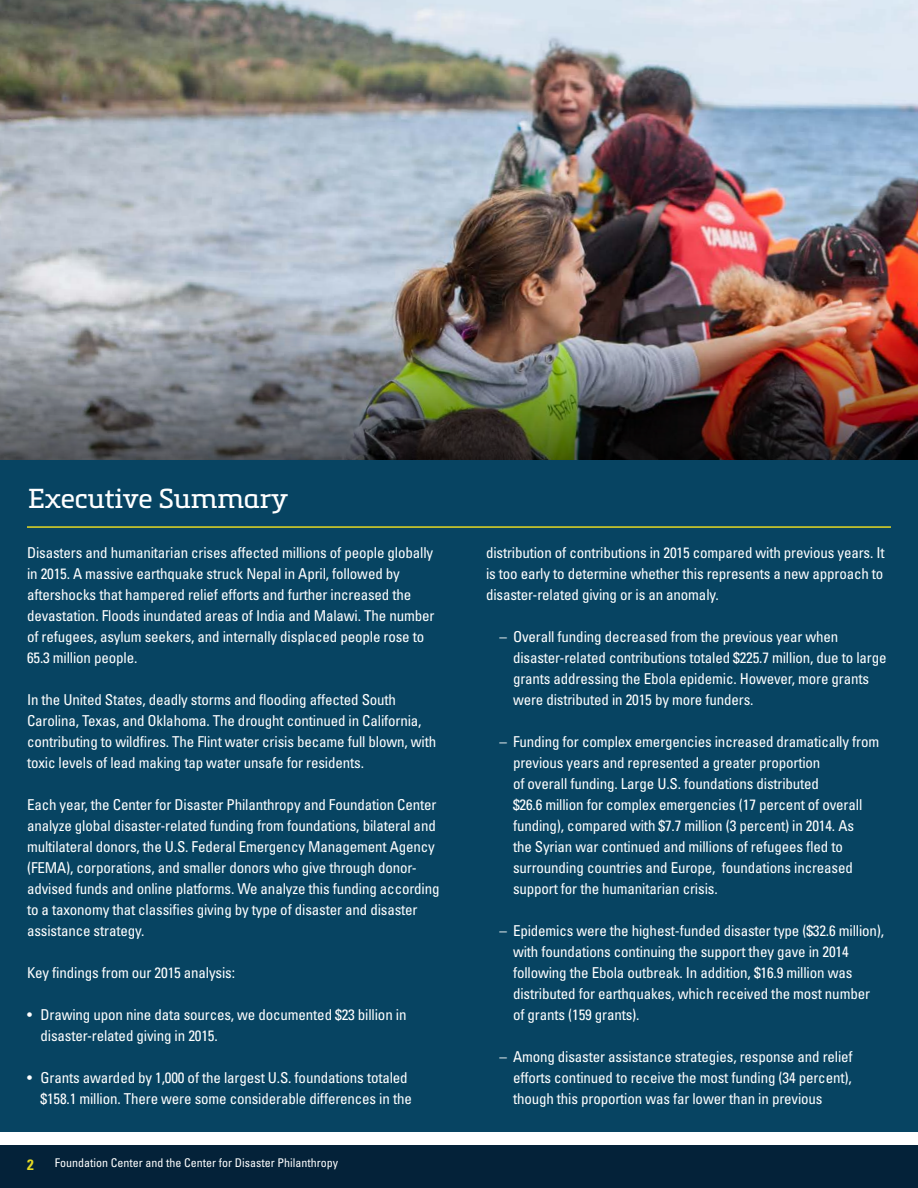
<style>
.page{position:relative;width:918px;height:1188px;background:#fff}
.page>*{position:absolute;margin:0;border:0;box-sizing:border-box;transform-origin:0 0}
.t1{font:27px "Metronic Slab Pro";color:#fff}
.t2{font:condensed 15px/21px "Univers";letter-spacing:-.01em;color:#fff}
.t3{font:700 condensed 15px "Univers";color:#e5d923}
.t4{font:condensed 12px "Univers";color:#fff}
</style>
<div class="page">
<div style="left:0;top:1145px;width:918px;height:43px;background:#042239"></div>
<img style="left:0;top:0;width:918px;height:321px">
<img style="left:0;top:321px;width:918px;height:139px">
<div style="left:0;top:460px;width:918px;height:671px;background:#074462"></div>
<hr style="left:27px;top:526px;width:864px;height:2px;background:#e5d923">
<h1 class="t1" style="left:28px;top:479px;width:262px">Executive Summary</h1>
<p class="t2" style="left:27px;top:542px;width:409px">Disasters and humanitarian crises affected millions of people globally in 2015. A massive earthquake struck Nepal in April, followed by aftershocks that hampered relief efforts and further increased the devastation. Floods inundated areas of India and Malawi. The number of refugees, asylum seekers, and internally displaced people rose to 65.3 million people.</p>
<p class="t2" style="left:27px;top:689px;width:411px">In the United States, deadly storms and flooding affected South Carolina, Texas, and Oklahoma. The drought continued in California, contributing to wildfires. The Flint water crisis became full blown, with toxic levels of lead making tap water unsafe for residents.</p>
<p class="t2" style="left:27px;top:794px;width:414px">Each year, the Center for Disaster Philanthropy and Foundation Center analyze global disaster-related funding from foundations, bilateral and multilateral donors, the U.S. Federal Emergency Management Agency (FEMA), corporations, and smaller donors who give through donor&shy;advised funds and online platforms. We analyze this funding according to a taxonomy that classifies giving by type of disaster and disaster assistance strategy.</p>
<p class="t2" style="left:27px;top:962px;width:210px">Key findings from our 2015 analysis:</p>
<p class="t2" style="left:40px;top:1004px;width:368px;text-indent:-14px">• Drawing upon nine data sources, we documented $23 billion in disaster-related giving in 2015.</p>
<p class="t2" style="left:27px;top:1067px;width:386px;text-align:right">• Grants awarded by 1,000 of the largest U.S. foundations totaled $158.1 million. There were some considerable differences in the</p>
<p class="t3" style="left:27px;top:1155px;width:8px">2</p>
<p class="t4" style="left:55px;top:1156px;width:285px">Foundation Center and the Center for Disaster Philanthropy</p>
<p class="t2" style="left:486px;top:542px;width:400px;text-align:justify">distribution of contributions in 2015 compared with previous years. It is too early to determine whether this represents a new approach to disaster-related giving or is an anomaly.</p>
<p class="t2" style="left:513px;top:626px;width:375px;text-indent:-14px">– Overall funding decreased from the previous year when disaster-related contributions totaled $225.7 million, due to large grants addressing the Ebola epidemic. However, more grants were distributed in 2015 by more funders.</p>
<p class="t2" style="left:513px;top:731px;width:368px;text-indent:-13px">– Funding for complex emergencies increased dramatically from previous years and represented a greater proportion<br>of overall funding. Large U.S. foundations distributed<br>$26.6 million for complex emergencies (17 percent of overall funding), compared with $7.7 million (3 percent) in 2014. As<br>the Syrian war continued and millions of refugees fled to surrounding countries and Europe, foundations increased support for the humanitarian crisis.</p>
<p class="t2" style="left:513px;top:920px;width:373px;text-indent:-13px">– Epidemics were the highest-funded disaster type ($32.6 million), with foundations continuing the support they gave in 2014 following the Ebola outbreak. In addition, $16.9 million was distributed for earthquakes, which received the most number of grants (159 grants).</p>
<p class="t2" style="left:513px;top:1046px;width:341px;text-align:justify;text-indent:-13px">– Among disaster assistance strategies, response and relief efforts continued to receive the most funding (34 percent), though this proportion was far lower than in previous</p>
</div>
